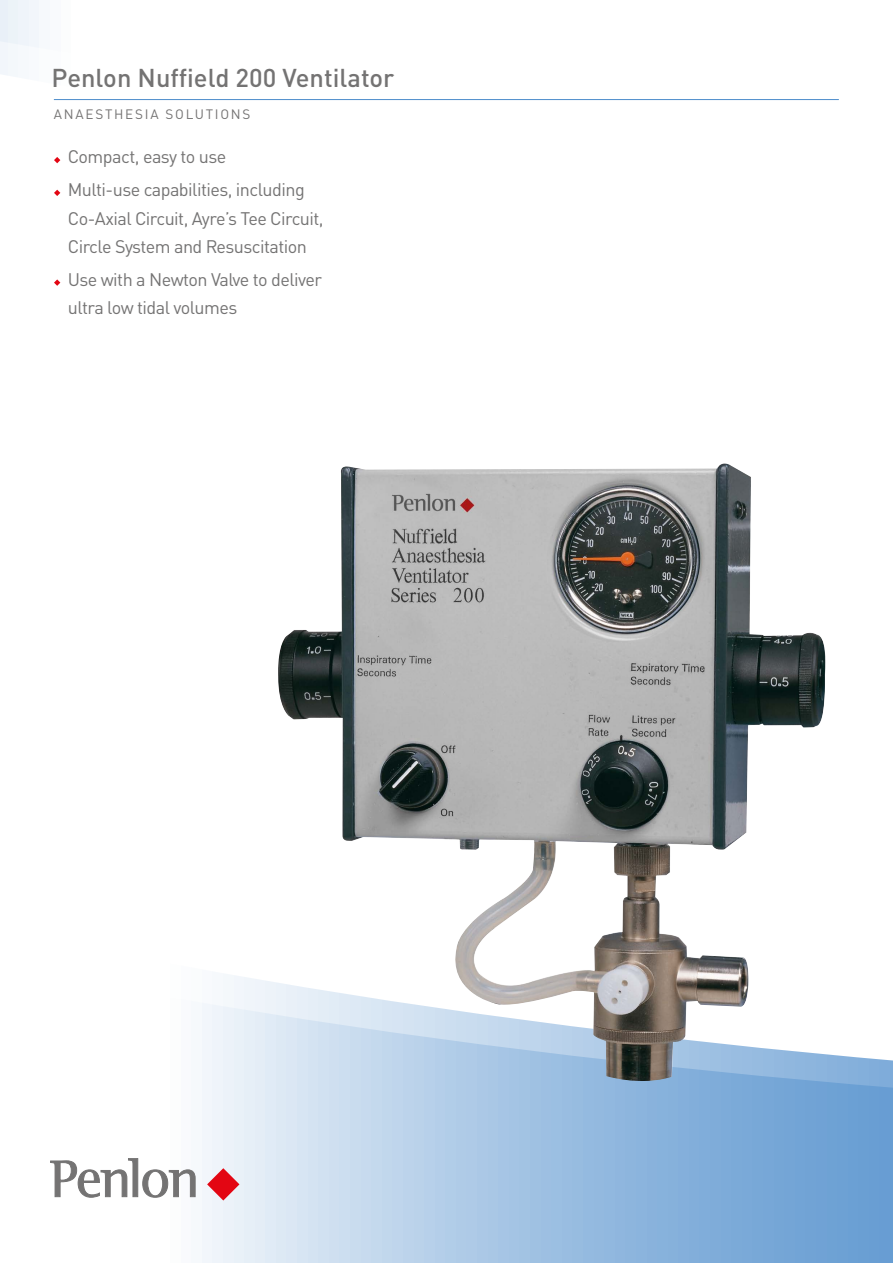
<style>
.page{position:relative;width:893px;height:1263px;background:#fff}
.page>*{position:absolute;margin:0;border:0;box-sizing:border-box;transform-origin:0 0}
.t1{font:500 25.5px "DIN Pro";color:#747373}
.t2{font:18px/28.5px "DIN Pro";letter-spacing:-.03em;color:#747373}
.t3{font:13.5px "DIN Pro";letter-spacing:.13em;color:#747373}
</style>
<div class="page">
<svg style="left:0;top:0;width:838px;height:283px"></svg>
<svg style="left:54px;top:974px;width:839px;height:289px"></svg>
<hr style="left:54px;top:99px;width:785px;height:1px;background:#5692ce">
<svg style="left:207px;top:1168px;width:32px;height:32px"></svg>
<svg style="left:50px;top:1158px;width:145px;height:39px"></svg>
<img style="left:278px;top:463px;width:549px;height:618px">
<svg style="left:54px;top:157px;width:6px;height:6px"></svg>
<svg style="left:54px;top:190px;width:6px;height:6px"></svg>
<svg style="left:54px;top:279px;width:6px;height:7px"></svg>
<h1 class="t1" style="left:52px;top:57px;width:344px">Penlon Nuffield 200 Ventilator</h1>
<p class="t3" style="left:54px;top:103px;width:198px">ANAESTHESIA SOLUTIONS</p>
<p class="t2" style="left:68px;top:139px;width:239px;line-height:32.7px">Compact, easy to use<br>Multi-use capabilities, including</p>
<p class="t2" style="left:68px;top:202px;width:257px">Co-Axial Circuit, Ayre’s Tee Circuit,<br>Circle System and Resuscitation</p>
<p class="t2" style="left:68px;top:263px;width:256px">Use with a Newton Valve to deliver ultra low tidal volumes</p>
</div>
